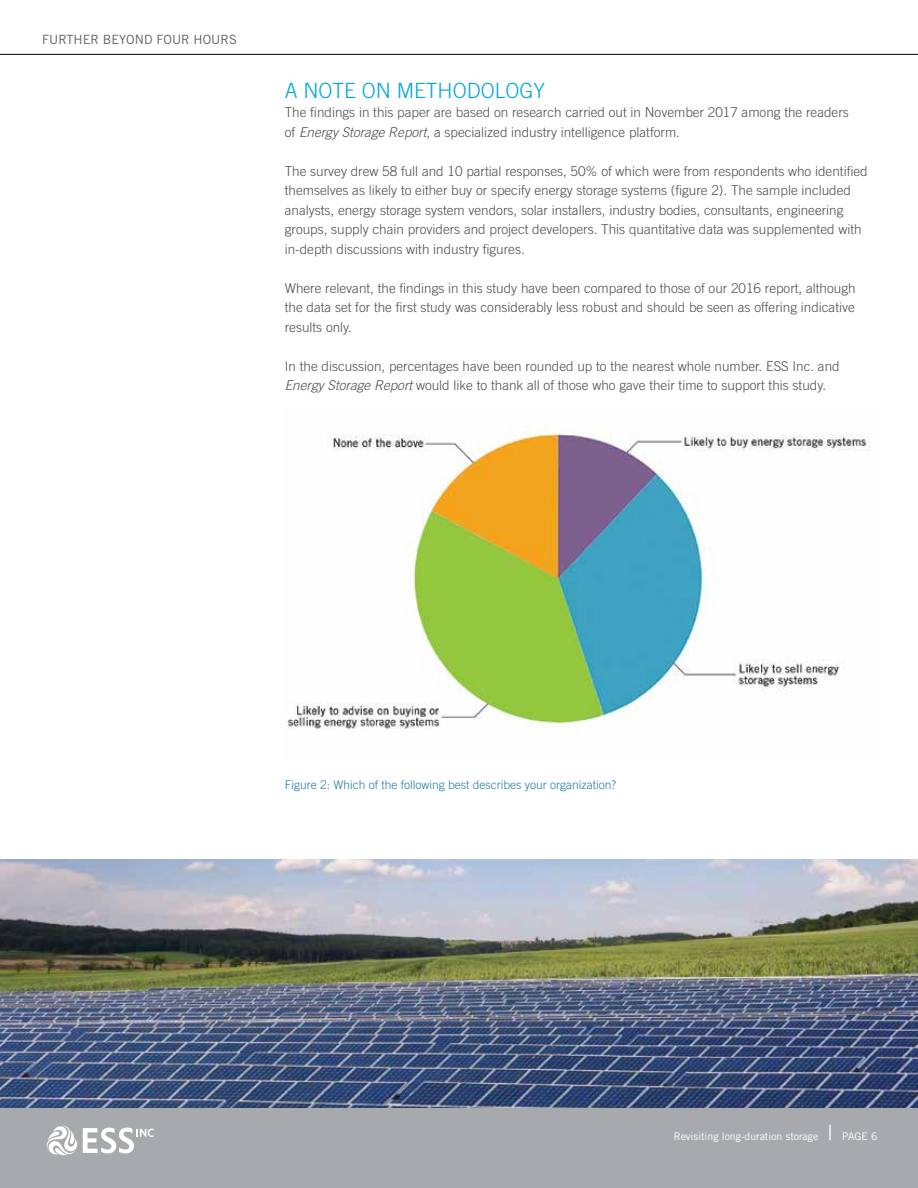
<style>
.page{position:relative;width:918px;height:1188px;background:#fff}
.page>*{position:absolute;margin:0;border:0;box-sizing:border-box;transform-origin:0 0}
.t1{font:300 21px "Trade Gothic";color:#00a7d4}
.t2{font:300 13.5px/19.5px "Trade Gothic";color:#4d4d4f}
.t3{font:12.75px "Trade Gothic";color:#5d6269}
.t4{font:300 12px "Trade Gothic";color:#1f7ea1}
.t5{font:10.5px "Trade Gothic";color:#fff}
.s1{font-style:italic}
.s2{font-size:21px}
</style>
<div class="page">
<div style="left:0;top:1107px;width:918px;height:81px;background:#a7a9ac"></div>
<hr style="left:0;top:54px;width:918px;height:1px;background:#000">
<svg style="left:47px;top:1126px;width:107px;height:29px"></svg>
<img style="left:285px;top:426px;width:586px;height:311px">
<img style="left:0;top:860px;width:918px;height:247px">
<p class="t3" style="left:42px;top:32px;width:196px">FURTHER BEYOND FOUR HOURS</p>
<h1 class="t1" style="left:285px;top:78px;width:262px">A NOTE ON METHODOLOGY</h1>
<p class="t2" style="left:285px;top:102px;width:566px">The findings in this paper are based on research carried out in November 2017 among the readers of <span class="s1">Energy Storage Report</span>, a specialized industry intelligence platform.</p>
<p class="t2" style="left:285px;top:161px;width:584px">The survey drew 58 full and 10 partial responses, 50% of which were from respondents who identified themselves as likely to either buy or specify energy storage systems (figure 2). The sample included analysts, energy storage system vendors, solar installers, industry bodies, consultants, engineering groups, supply chain providers and project developers. This quantitative data was supplemented with in-depth discussions with industry figures.</p>
<p class="t2" style="left:285px;top:278px;width:572px;text-align:justify">Where relevant, the findings in this study have been compared to those of our 2016 report, although the data set for the first study was considerably less robust and should be seen as offering indicative results only.</p>
<p class="t2" style="left:285px;top:356px;width:556px">In the discussion, percentages have been rounded up to the nearest whole number. ESS Inc. and<br><span class="s1">Energy Storage Report</span> would like to thank all of those who gave their time to support this study.</p>
<p class="t4" style="left:285px;top:777px;width:333px">Figure 2: Which of the following best describes your organization?</p>
<p class="t5" style="left:674px;top:1129px;width:205px">Revisiting long-duration storage <span class="s2">|</span> PAGE 6</p>
</div>
